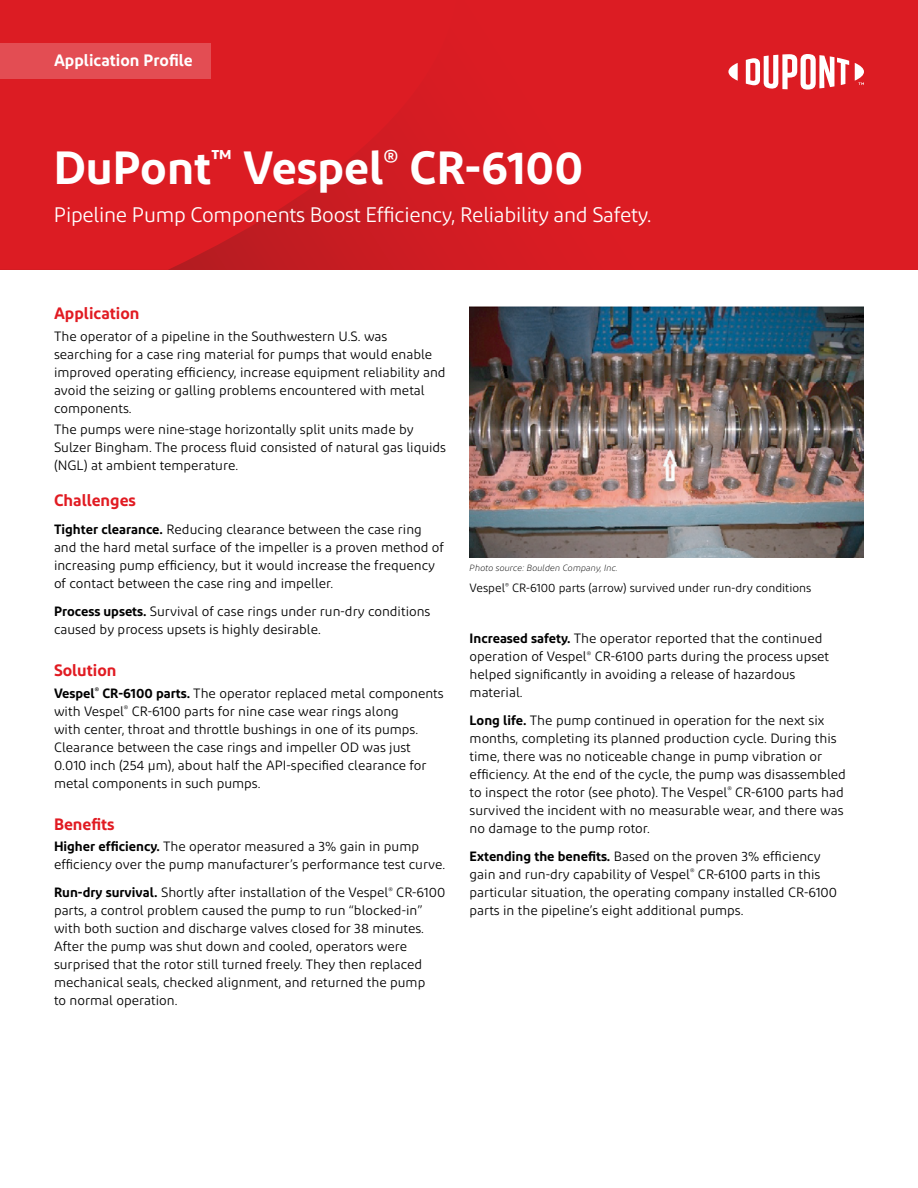
<style>
.page{position:relative;width:918px;height:1188px;background:#fff}
.page>*{position:absolute;margin:0;border:0;box-sizing:border-box;transform-origin:0 0}
.Main_headline{font:600 46.5px "Diodrum";color:#fff}
.Main_subheadline{font:21px "Diodrum";letter-spacing:-.015em;color:#fff}
.Body_text_9_12{font:600 16.5px "Diodrum";color:#e11b22}
.t1{font:600 16.5px "Diodrum";color:#fff}
.Body_headline{font:600 16.5px "Diodrum";color:#e11b22}
.Body_text_9_12-2{font:13.5px/18px "Diodrum";color:#000}
.Body_text_10_14_Gray{font:12px "Diodrum";color:#000}
.Body_text_10_14_Gray-2{font:italic 300 9px "Diodrum";color:#000}
.s1{font-weight:600}
</style>
<div class="page">
<div style="left:0;top:0;width:918px;height:270px;background:#dc1c23"></div>
<svg style="left:0;top:78px;width:459px;height:192px"></svg>
<svg style="left:728px;top:63px;width:10px;height:18px"></svg>
<svg style="left:746px;top:54px;width:103px;height:36px"></svg>
<svg style="left:855px;top:63px;width:9px;height:22px"></svg>
<div style="left:0;top:43px;width:211px;height:35px;background:#e34d53"></div>
<img style="left:469px;top:306px;width:395px;height:252px">
<p class="t1" style="left:54px;top:50px;width:140px">Application Profile</p>
<p class="Main_headline" style="left:54px;top:138px;width:531px">DuPont<sup>™</sup> Vespel<sup>®</sup> CR-6100</p>
<p class="Main_subheadline" style="left:54px;top:202px;width:599px">Pipeline Pump Components Boost Efficiency, Reliability and Safety.</p>
<p class="Body_text_9_12" style="left:54px;top:303px;width:87px">Application</p>
<p class="Body_text_9_12-2" style="left:54px;top:327px;width:393px">The operator of a pipeline in the Southwestern U.S. was searching for a case ring material for pumps that would enable improved operating efficiency, increase equipment reliability and avoid the seizing or galling problems encountered with metal components.</p>
<p class="Body_text_9_12-2" style="left:54px;top:420px;width:394px">The pumps were nine-stage horizontally split units made by<br>Sulzer Bingham. The process fluid consisted of natural gas liquids (NGL) at ambient temperature.</p>
<p class="Body_headline" style="left:54px;top:489px;width:83px">Challenges</p>
<p class="Body_text_9_12-2" style="left:54px;top:520px;width:392px"><span class="s1">Tighter clearance.</span> Reducing clearance between the case ring and the hard metal surface of the impeller is a proven method of increasing pump efficiency, but it would increase the frequency of contact between the case ring and impeller.</p>
<p class="Body_text_9_12-2" style="left:54px;top:602px;width:378px"><span class="s1">Process upsets.</span> Survival of case rings under run-dry conditions caused by process upsets is highly desirable.</p>
<p class="Body_text_9_12" style="left:54px;top:660px;width:64px">Solution</p>
<p class="Body_text_9_12-2" style="left:54px;top:684px;width:391px"><span class="s1">Vespel</span><sup>®</sup> <span class="s1">CR-6100 parts.</span> The operator replaced metal components with Vespel<sup>®</sup> CR-6100 parts for nine case wear rings along<br>with center, throat and throttle bushings in one of its pumps.<br>Clearance between the case rings and impeller OD was just 0.010 inch (254 µm), about half the API-specified clearance for metal components in such pumps.</p>
<p class="Body_text_9_12" style="left:54px;top:814px;width:62px">Benefits</p>
<p class="Body_text_9_12-2" style="left:54px;top:837px;width:393px"><span class="s1">Higher efficiency.</span> The operator measured a 3% gain in pump efficiency over the pump manufacturer’s performance test curve.</p>
<p class="Body_text_9_12-2" style="left:54px;top:883px;width:393px"><span class="s1">Run-dry survival.</span> Shortly after installation of the Vespel<sup>®</sup> CR-6100 parts, a control problem caused the pump to run “blocked-in” with both suction and discharge valves closed for 38 minutes.<br>After the pump was shut down and cooled, operators were surprised that the rotor still turned freely. They then replaced mechanical seals, checked alignment, and returned the pump<br>to normal operation.</p>
<p class="Body_text_10_14_Gray-2" style="left:470px;top:563px;width:150px">Photo source: Boulden Company, Inc.</p>
<p class="Body_text_10_14_Gray" style="left:470px;top:581px;width:343px">Vespel<sup>®</sup> CR-6100 parts (arrow) survived under run-dry conditions</p>
<p class="Body_text_9_12-2" style="left:470px;top:629px;width:361px"><span class="s1">Increased safety.</span> The operator reported that the continued operation of Vespel<sup>®</sup> CR-6100 parts during the process upset helped significantly in avoiding a release of hazardous material.</p>
<p class="Body_text_9_12-2" style="left:470px;top:711px;width:378px"><span class="s1">Long life.</span> The pump continued in operation for the next six months, completing its planned production cycle. During this time, there was no noticeable change in pump vibration or efficiency. At the end of the cycle, the pump was disassembled to inspect the rotor (see photo). The Vespel<sup>®</sup> CR-6100 parts had survived the incident with no measurable wear, and there was no damage to the pump rotor.</p>
<p class="Body_text_9_12-2" style="left:470px;top:847px;width:369px"><span class="s1">Extending the benefits.</span> Based on the proven 3% efficiency gain and run-dry capability of Vespel<sup>®</sup> CR-6100 parts in this particular situation, the operating company installed CR-6100 parts in the pipeline’s eight additional pumps.</p>
</div>
